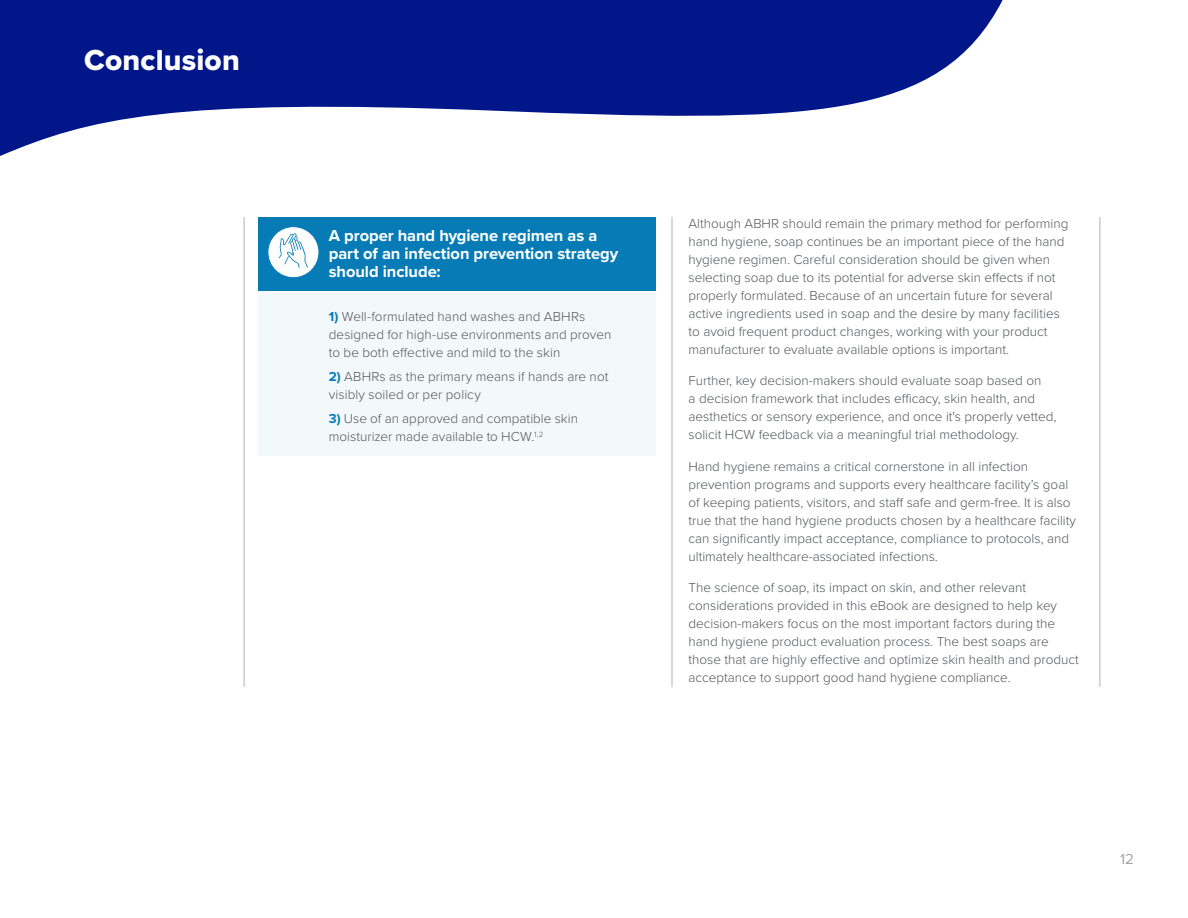
<style>
.page{position:relative;width:1188px;height:918px;background:#fff}
.page>*{position:absolute;margin:0;border:0;box-sizing:border-box;transform-origin:0 0}
.t1{font:30px "Proxima Nova Extrabld";letter-spacing:.005em;color:#fff}
.t2{font:700 16.5px/18px "Proxima Nova";letter-spacing:-.005em;color:#fff}
.t3{font:15px "Proxima Nova";color:#a2a3a4}
.t4{font:300 13.5px/18px "Proxima Nova";color:#54565b}
.s1{font-weight:700;color:#077bb6}
</style>
<div class="page">
<svg style="left:0;top:0;width:1003px;height:156px;fill:#001689"></svg>
<div style="left:258px;top:274px;width:398px;height:182px;background:#f3f8fb"></div>
<div style="left:258px;top:217px;width:398px;height:74px;background:#077bb6"></div>
<div style="left:268px;top:227px;width:51px;height:51px;background:#fff;border-radius:50%"></div>
<div style="left:267px;top:226px;width:53px;height:52px;border:1px solid #077bb6;border-radius:50%"></div>
<svg style="left:279px;top:233px;width:29px;height:35px"></svg>
<hr style="left:1100px;top:217px;width:1px;height:470px;background:#b2b2b3">
<hr style="left:672px;top:217px;width:1px;height:470px;background:#b2b2b3">
<hr style="left:244px;top:217px;width:1px;height:470px;background:#b2b2b3">
<h1 class="t1" style="left:84px;top:38px;width:157px">Conclusion</h1>
<p class="t2" style="left:329px;top:226px;width:291px">A proper hand hygiene regimen as a part of an infection prevention strategy should include:</p>
<p class="t4" style="left:329px;top:307px;width:284px"><span class="s1">1)</span> Well-formulated hand washes and ABHRs designed for high-use environments and proven to be both effective and mild to the skin</p>
<p class="t4" style="left:329px;top:367px;width:281px"><span class="s1">2)</span> ABHRs as the primary means if hands are not visibly soiled or per policy</p>
<p class="t4" style="left:329px;top:409px;width:251px"><span class="s1">3)</span> Use of an approved and compatible skin moisturizer made available to HCW.<sup>1,2</sup></p>
<p class="t4" style="left:688px;top:214px;width:381px">Although ABHR should remain the primary method for performing hand hygiene, soap continues be an important piece of the hand hygiene regimen. Careful consideration should be given when selecting soap due to its potential for adverse skin effects if not properly formulated. Because of an uncertain future for several active ingredients used in soap and the desire by many facilities to avoid frequent product changes, working with your product manufacturer to evaluate available options is important.</p>
<p class="t4" style="left:688px;top:371px;width:370px">Further, key decision-makers should evaluate soap based on<br>a decision framework that includes efficacy, skin health, and aesthetics or sensory experience, and once it's properly vetted, solicit HCW feedback via a meaningful trial methodology.</p>
<p class="t4" style="left:688px;top:456px;width:389px">Hand hygiene remains a critical cornerstone in all infection prevention programs and supports every healthcare facility’s goal of keeping patients, visitors, and staff safe and germ-free. It is also true that the hand hygiene products chosen by a healthcare facility can significantly impact acceptance, compliance to protocols, and ultimately healthcare-associated infections.</p>
<p class="t4" style="left:688px;top:578px;width:392px">The science of soap, its impact on skin, and other relevant considerations provided in this eBook are designed to help key decision-makers focus on the most important factors during the hand hygiene product evaluation process. The best soaps are those that are highly effective and optimize skin health and product acceptance to support good hand hygiene compliance.</p>
<p class="t3" style="left:1120px;top:848px;width:15px">12</p>
</div>
